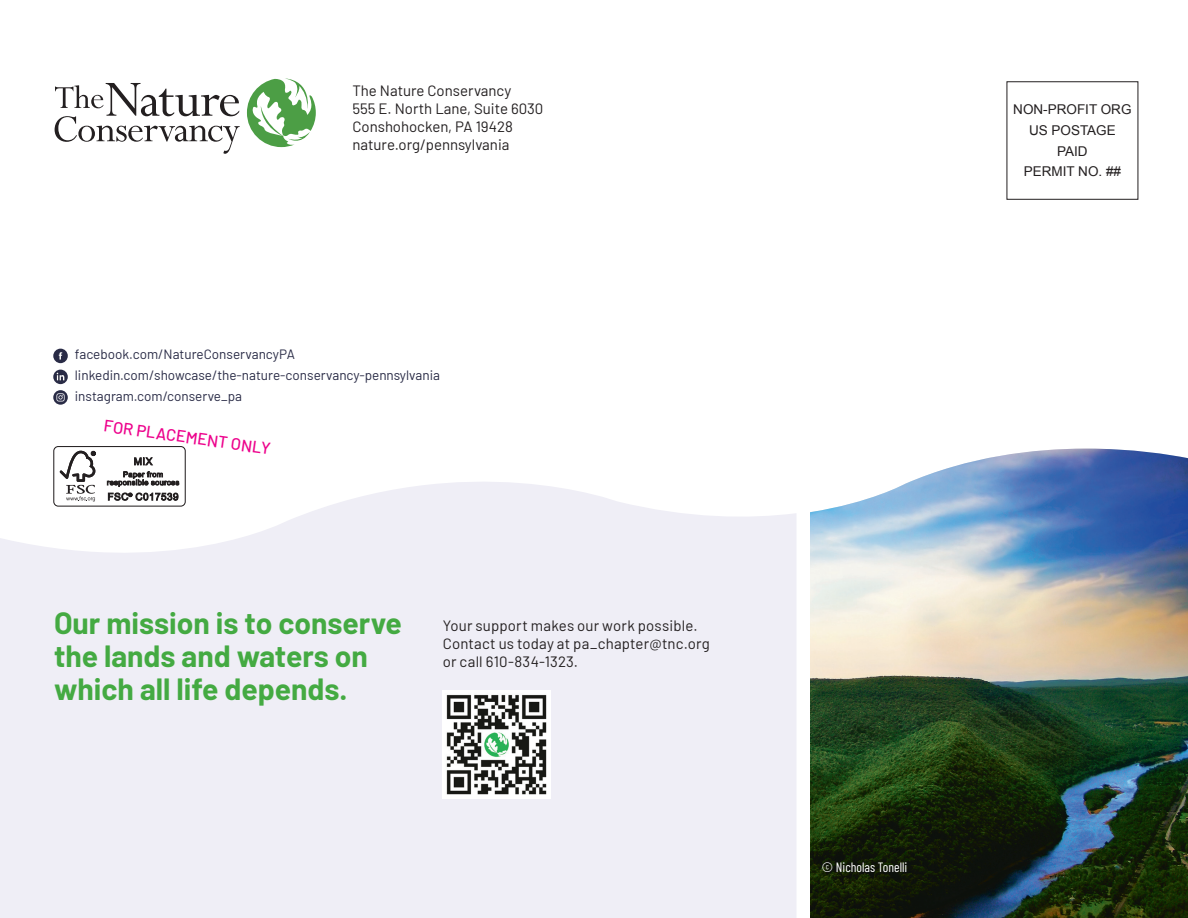
<style>
.page{position:relative;width:1188px;height:918px;background:#fff}
.page>*{position:absolute;margin:0;border:0;box-sizing:border-box;transform-origin:0 0}
.Article_Title{font:700 30px/33px "Barlow";color:#44aa42}
.Photo_Credit{font:500 16.5px "Barlow";color:#ed028c}
.Body_Text{font:15px/18px "Barlow";color:#231f20}
.t1{font:13.5px "Barlow";color:#292b46}
.board_text{font:13.5px "Arial";color:#231f20}
.Green_Caption{font:13.5px "Barlow Condensed";color:#fff}
</style>
<div class="page">
<div style="left:1007px;top:81px;width:131px;height:119px;border:1px solid #231f20"></div>
<svg style="left:53px;top:349px;width:15px;height:14px"></svg>
<svg style="left:53px;top:390px;width:15px;height:15px"></svg>
<svg style="left:56px;top:393px;width:9px;height:8px"></svg>
<svg style="left:247px;top:78px;width:69px;height:69px"></svg>
<svg style="left:55px;top:83px;width:185px;height:71px"></svg>
<img style="left:810px;top:449px;width:378px;height:469px">
<svg style="left:0;top:446px;width:796px;height:472px;background:#f0eff6"></svg>
<div style="left:53px;top:370px;width:15px;height:14px;background:#292b46;border-radius:50%"></div>
<svg style="left:56px;top:372px;width:9px;height:9px"></svg>
<img style="left:443px;top:690px;width:108px;height:108px">
<p class="Body_Text" style="left:352px;top:80px;width:160px">The Nature Conservancy</p>
<p class="Body_Text" style="left:352px;top:98px;width:192px">555 E. North Lane, Suite 6030</p>
<p class="Body_Text" style="left:352px;top:116px;width:162px">Conshohocken, PA 19428</p>
<p class="Body_Text" style="left:352px;top:134px;width:159px">nature.org/pennsylvania</p>
<p class="t1" style="left:75px;top:345px;width:222px">facebook.com/NatureConservancyPA</p>
<p class="t1" style="left:75px;top:366px;width:367px">linkedin.com/showcase/the-nature-conservancy-pennsylvania</p>
<p class="t1" style="left:75px;top:387px;width:169px">instagram.com/conserve_pa</p>
<p class="Photo_Credit" style="left:106px;top:413px;width:170px;rotate:8deg">FOR PLACEMENT ONLY</p>
<p class="Article_Title" style="left:54px;top:604px;width:349px">Our mission is to conserve the lands and waters on which all life depends.</p>
<p class="Body_Text" style="left:443px;top:616px;width:269px">Your support makes our work possible.<br>Contact us today at pa_chapter@tnc.org or call 610-834-1323.</p>
<p class="board_text" style="left:1013px;top:101px;width:120px">NON-PROFIT ORG</p>
<p class="board_text" style="left:1029px;top:122px;width:88px">US POSTAGE</p>
<p class="board_text" style="left:1057px;top:142px;width:32px">PAID</p>
<p class="board_text" style="left:1024px;top:163px;width:99px">PERMIT NO. ##</p>
<p class="Green_Caption" style="left:822px;top:857px;width:87px">© Nicholas Tonelli</p>
</div>
